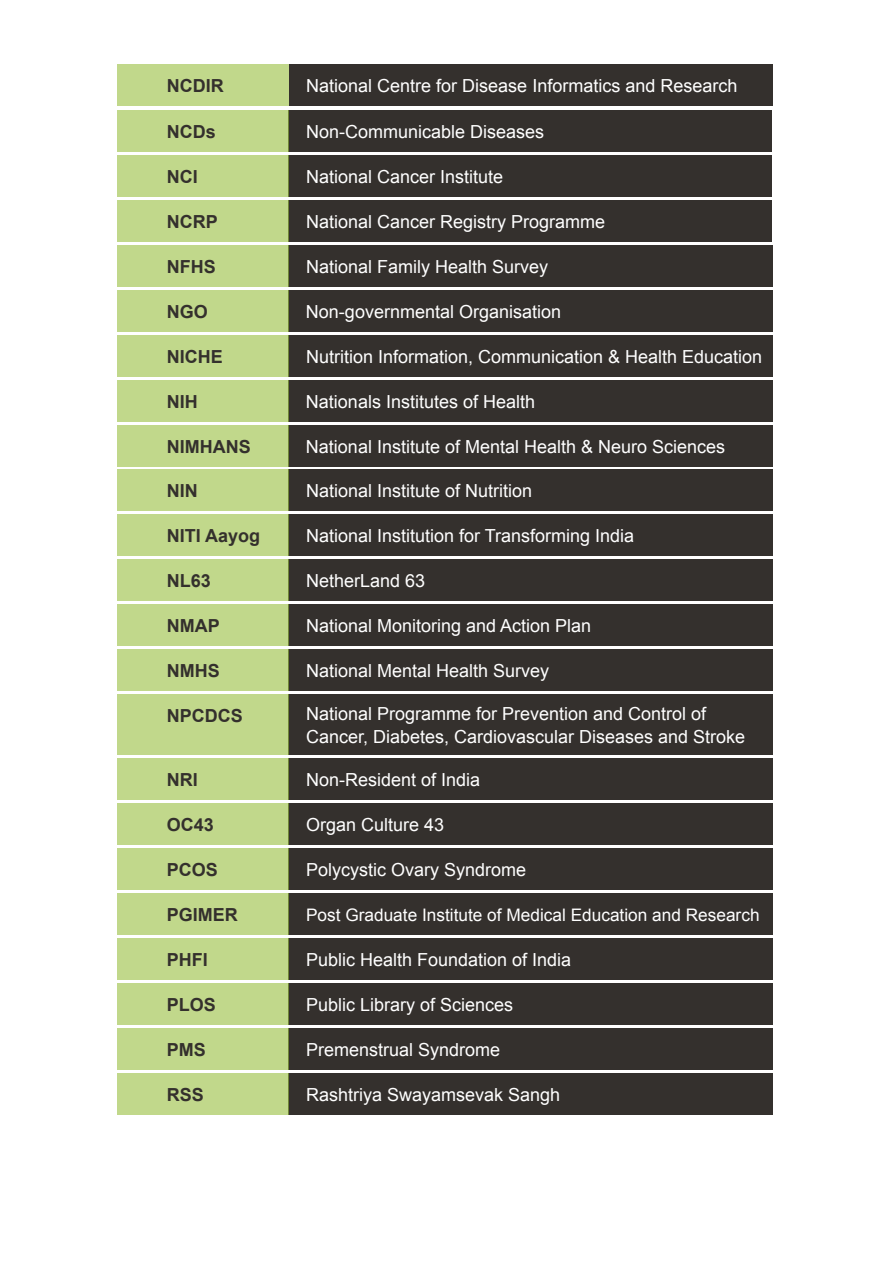
<style>
.page{position:relative;width:893px;height:1263px;background:#fff}
.page>*{position:absolute;margin:0;border:0;box-sizing:border-box;transform-origin:0 0}
.t1{font:18px/22.5px "Arial";color:#fff}
.t2{font:700 18px "Arial";color:#34302d}
.t3{font:17.25px "Arial";color:#fff}
</style>
<div class="page">
<div style="left:288px;top:469px;width:485px;height:41px;background:#34302d"></div>
<div style="left:117px;top:469px;width:171px;height:41px;background:#c1d88b"></div>
<div style="left:288px;top:848px;width:485px;height:42px;background:#34302d"></div>
<div style="left:117px;top:848px;width:171px;height:42px;background:#c1d88b"></div>
<div style="left:288px;top:649px;width:485px;height:41px;background:#34302d"></div>
<div style="left:117px;top:649px;width:171px;height:41px;background:#c1d88b"></div>
<div style="left:288px;top:1028px;width:485px;height:42px;background:#34302d"></div>
<div style="left:117px;top:1028px;width:171px;height:42px;background:#c1d88b"></div>
<div style="left:288px;top:559px;width:485px;height:41px;background:#34302d"></div>
<div style="left:117px;top:559px;width:171px;height:41px;background:#c1d88b"></div>
<div style="left:288px;top:938px;width:485px;height:42px;background:#34302d"></div>
<div style="left:117px;top:938px;width:171px;height:42px;background:#c1d88b"></div>
<div style="left:288px;top:758px;width:485px;height:42px;background:#34302d"></div>
<div style="left:117px;top:758px;width:171px;height:42px;background:#c1d88b"></div>
<div style="left:288px;top:514px;width:485px;height:41px;background:#34302d"></div>
<div style="left:117px;top:514px;width:171px;height:41px;background:#c1d88b"></div>
<div style="left:288px;top:893px;width:485px;height:42px;background:#34302d"></div>
<div style="left:117px;top:893px;width:171px;height:42px;background:#c1d88b"></div>
<div style="left:288px;top:694px;width:485px;height:60px;background:#34302d"></div>
<div style="left:117px;top:694px;width:171px;height:60px;background:#c1d88b"></div>
<div style="left:288px;top:1073px;width:485px;height:42px;background:#34302d"></div>
<div style="left:117px;top:1073px;width:171px;height:42px;background:#c1d88b"></div>
<div style="left:288px;top:604px;width:485px;height:41px;background:#34302d"></div>
<div style="left:117px;top:604px;width:171px;height:41px;background:#c1d88b"></div>
<div style="left:288px;top:983px;width:485px;height:42px;background:#34302d"></div>
<div style="left:117px;top:983px;width:171px;height:42px;background:#c1d88b"></div>
<div style="left:288px;top:803px;width:485px;height:42px;background:#34302d"></div>
<div style="left:117px;top:803px;width:171px;height:42px;background:#c1d88b"></div>
<div style="left:288px;top:425px;width:485px;height:41px;background:#34302d"></div>
<div style="left:117px;top:425px;width:171px;height:41px;background:#c1d88b"></div>
<div style="left:288px;top:290px;width:485px;height:41px;background:#34302d"></div>
<div style="left:117px;top:290px;width:171px;height:41px;background:#c1d88b"></div>
<div style="left:288px;top:245px;width:485px;height:41px;background:#34302d"></div>
<div style="left:117px;top:245px;width:171px;height:41px;background:#c1d88b"></div>
<div style="left:288px;top:110px;width:484px;height:41px;background:#34302d"></div>
<div style="left:117px;top:110px;width:171px;height:41px;background:#c1d88b"></div>
<div style="left:288px;top:155px;width:484px;height:41px;background:#34302d"></div>
<div style="left:117px;top:155px;width:171px;height:41px;background:#c1d88b"></div>
<div style="left:288px;top:200px;width:484px;height:41px;background:#34302d"></div>
<div style="left:117px;top:200px;width:171px;height:41px;background:#c1d88b"></div>
<div style="left:289px;top:64px;width:483px;height:42px;background:#34302d"></div>
<div style="left:117px;top:64px;width:172px;height:42px;background:#c1d88b"></div>
<div style="left:288px;top:380px;width:485px;height:41px;background:#34302d"></div>
<div style="left:117px;top:380px;width:171px;height:41px;background:#c1d88b"></div>
<div style="left:288px;top:335px;width:485px;height:41px;background:#34302d"></div>
<div style="left:117px;top:335px;width:171px;height:41px;background:#c1d88b"></div>
<p class="t2" style="left:167px;top:74px;width:58px">NCDIR</p>
<p class="t1" style="left:306px;top:75px;width:433px">National Centre for Disease Informatics and Research</p>
<p class="t2" style="left:167px;top:119px;width:50px">NCDs</p>
<p class="t1" style="left:306px;top:120px;width:240px">Non-Communicable Diseases</p>
<p class="t2" style="left:167px;top:164px;width:32px">NCI</p>
<p class="t1" style="left:306px;top:165px;width:199px">National Cancer Institute</p>
<p class="t2" style="left:167px;top:209px;width:52px">NCRP</p>
<p class="t1" style="left:306px;top:210px;width:301px">National Cancer Registry Programme</p>
<p class="t2" style="left:167px;top:254px;width:50px">NFHS</p>
<p class="t1" style="left:306px;top:255px;width:244px">National Family Health Survey</p>
<p class="t2" style="left:167px;top:300px;width:43px">NGO</p>
<p class="t1" style="left:306px;top:300px;width:257px">Non-governmental Organisation</p>
<p class="t2" style="left:167px;top:344px;width:57px">NICHE</p>
<p class="t1" style="left:306px;top:345px;width:458px">Nutrition Information, Communication &amp; Health Education</p>
<p class="t2" style="left:167px;top:390px;width:32px">NIH</p>
<p class="t1" style="left:306px;top:390px;width:231px">Nationals Institutes of Health</p>
<p class="t2" style="left:167px;top:435px;width:85px">NIMHANS</p>
<p class="t1" style="left:306px;top:435px;width:421px">National Institute of Mental Health &amp; Neuro Sciences</p>
<p class="t2" style="left:167px;top:478px;width:32px">NIN</p>
<p class="t1" style="left:306px;top:479px;width:228px">National Institute of Nutrition</p>
<p class="t2" style="left:167px;top:523px;width:95px">NITI Aayog</p>
<p class="t1" style="left:306px;top:524px;width:330px">National Institution for Transforming India</p>
<p class="t2" style="left:167px;top:568px;width:46px">NL63</p>
<p class="t1" style="left:306px;top:569px;width:121px">NetherLand 63</p>
<p class="t2" style="left:167px;top:613px;width:54px">NMAP</p>
<p class="t1" style="left:306px;top:614px;width:287px">National Monitoring and Action Plan</p>
<p class="t2" style="left:167px;top:658px;width:54px">NMHS</p>
<p class="t1" style="left:306px;top:659px;width:245px">National Mental Health Survey</p>
<p class="t2" style="left:167px;top:703px;width:77px">NPCDCS</p>
<p class="t1" style="left:306px;top:703px;width:441px">National Programme for Prevention and Control of<br>Cancer, Diabetes, Cardiovascular Diseases and Stroke</p>
<p class="t2" style="left:167px;top:768px;width:32px">NRI</p>
<p class="t1" style="left:306px;top:769px;width:176px">Non-Resident of India</p>
<p class="t2" style="left:167px;top:813px;width:49px">OC43</p>
<p class="t1" style="left:306px;top:814px;width:140px">Organ Culture 43</p>
<p class="t2" style="left:167px;top:858px;width:53px">PCOS</p>
<p class="t1" style="left:306px;top:859px;width:222px">Polycystic Ovary Syndrome</p>
<p class="t2" style="left:167px;top:903px;width:73px">PGIMER</p>
<p class="t3" style="left:306px;top:903px;width:455px">Post Graduate Institute of Medical Education and Research</p>
<p class="t2" style="left:167px;top:948px;width:43px">PHFI</p>
<p class="t1" style="left:306px;top:949px;width:267px">Public Health Foundation of India</p>
<p class="t2" style="left:167px;top:993px;width:51px">PLOS</p>
<p class="t1" style="left:306px;top:994px;width:209px">Public Library of Sciences</p>
<p class="t2" style="left:167px;top:1038px;width:41px">PMS</p>
<p class="t1" style="left:306px;top:1039px;width:196px">Premenstrual Syndrome</p>
<p class="t2" style="left:167px;top:1083px;width:39px">RSS</p>
<p class="t1" style="left:306px;top:1084px;width:256px">Rashtriya Swayamsevak Sangh</p>
</div>
